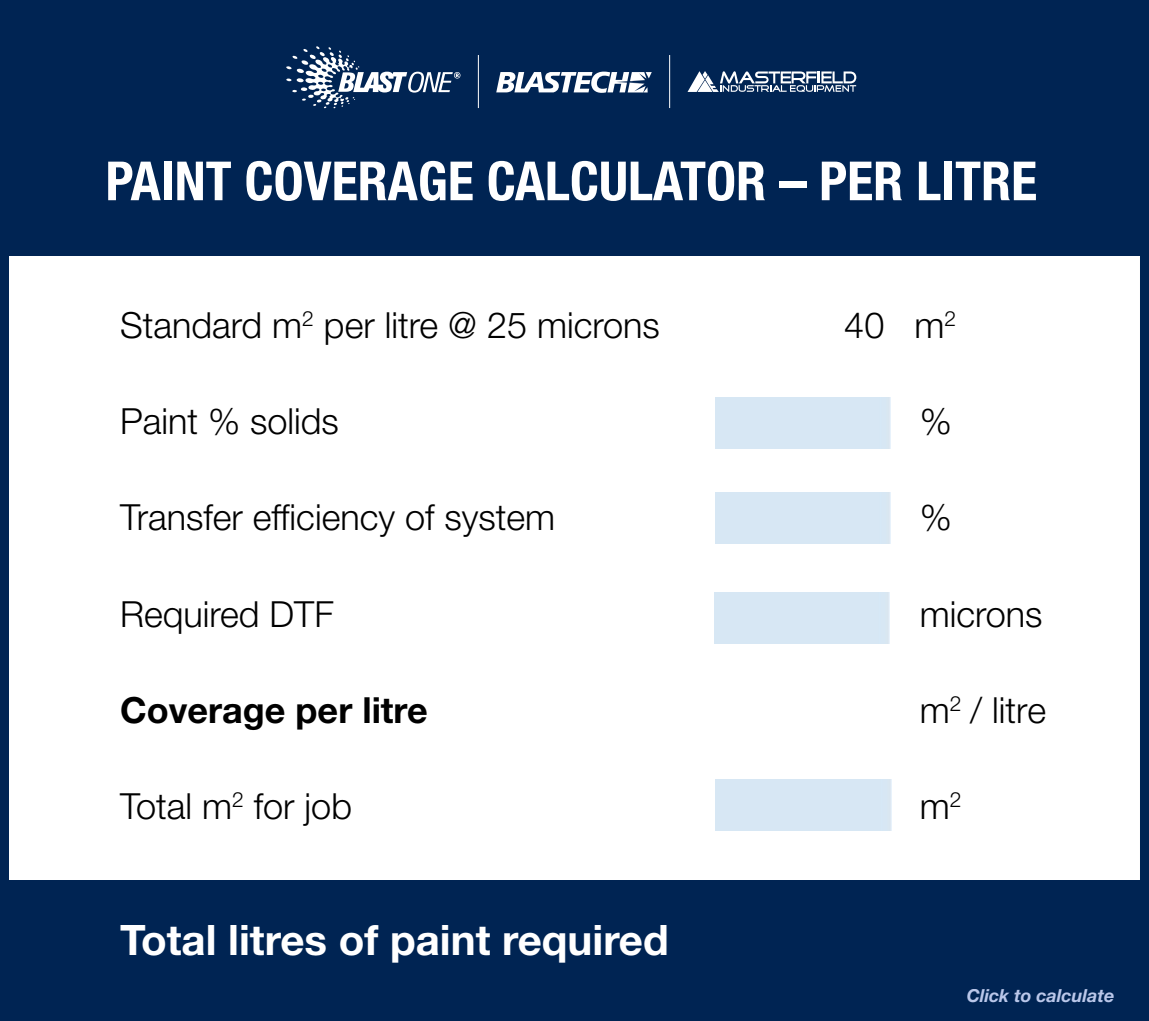
<style>
.page{position:relative;width:1149px;height:1021px;background:#fff}
.page>*{position:absolute;margin:0;border:0;box-sizing:border-box;transform-origin:0 0}
.t1{font:700 condensed 54px "Helvetica Neue LT Std";color:#fff}
.t2{font:700 42px "Helvetica Neue LT";color:#fff}
.t3{font:300 36px "Helvetica Neue LT Std";color:#000}
.t4{font:700 36px "Helvetica Neue LT";color:#000}
.t5{font:italic 700 18px "Helvetica Neue LT";color:#d0dafb}
</style>
<div class="page">
<div style="left:4px;top:6px;width:1140px;height:249px;background:#002453"></div>
<div style="left:0;top:0;width:1148px;height:1021px;border:9px solid #002453"></div>
<svg style="left:286px;top:46px;width:174px;height:62px"></svg>
<hr style="left:477px;top:55px;width:1px;height:53px;background:#fff">
<hr style="left:669px;top:55px;width:1px;height:53px;background:#fff">
<svg style="left:496px;top:72px;width:155px;height:21px"></svg>
<svg style="left:687px;top:71px;width:169px;height:21px"></svg>
<div style="left:3px;top:880px;width:1139px;height:141px;background:#002453"></div>
<h1 class="t1" style="left:105px;top:148px;width:932px">PAINT COVERAGE CALCULATOR – PER LITRE</h1>
<p class="t3" style="left:120px;top:303px;width:541px">Standard m<sup>2</sup> per litre @ 25 microns</p>
<p class="t3" style="left:844px;top:303px;width:113px">40 m<sup>2</sup></p>
<p class="t3" style="left:120px;top:399px;width:220px">Paint % solids</p>
<p class="t3" style="left:919px;top:399px;width:34px">%</p>
<p class="t3" style="left:120px;top:495px;width:436px">Transfer efficiency of system</p>
<p class="t3" style="left:919px;top:495px;width:34px">%</p>
<p class="t3" style="left:120px;top:591px;width:215px">Required DTF</p>
<p class="t3" style="left:919px;top:591px;width:124px">microns</p>
<p class="t4" style="left:120px;top:687px;width:309px">Coverage per litre</p>
<p class="t3" style="left:919px;top:688px;width:128px">m<sup>2</sup> / litre</p>
<p class="t3" style="left:120px;top:783px;width:233px">Total m<sup>2</sup> for job</p>
<p class="t3" style="left:919px;top:783px;width:43px">m<sup>2</sup></p>
<p class="t2" style="left:120px;top:913px;width:550px">Total litres of paint required</p>
<p class="t5" style="left:966px;top:984px;width:150px">Click to calculate</p>
</div>
